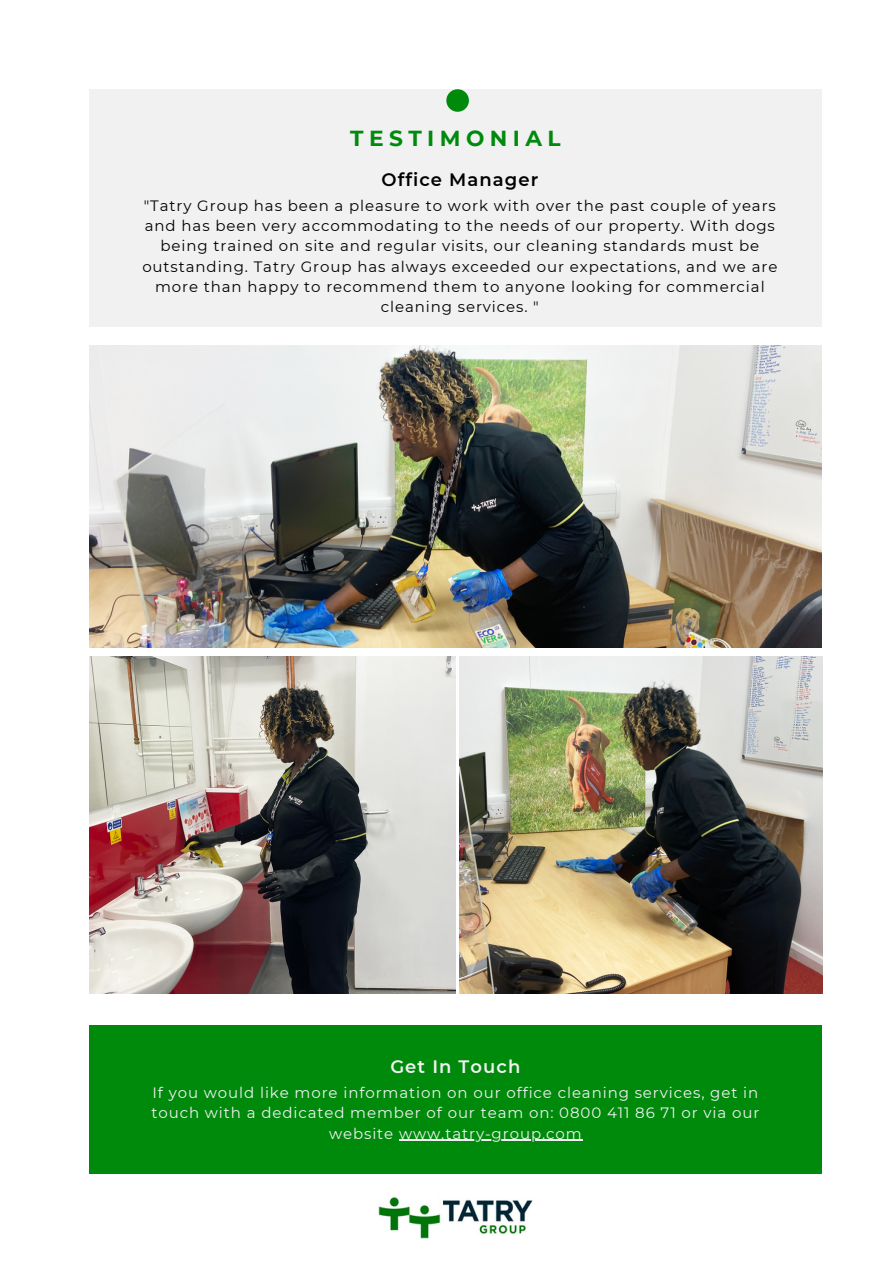
<style>
.page{position:relative;width:893px;height:1264px;background:#fff}
.page>*{position:absolute;margin:0;border:0;box-sizing:border-box;transform-origin:0 0}
.t1{font:700 21.75px "Montserrat";letter-spacing:.25em;color:#008a0c}
.t2{font:600 18px "Montserrat";letter-spacing:.06em;color:#000}
.t3{font:600 18px "Montserrat";letter-spacing:.06em;color:#f1f1f1}
.t4{font:15px/20.2px "Montserrat";letter-spacing:.06em;color:#000;text-align:center}
.t5{font:15px/20.2px "Montserrat";letter-spacing:.06em;color:#f1f1f1;text-align:center}
</style>
<div class="page">
<div style="left:89px;top:89px;width:732px;height:237px;background:#f1f1f1"></div>
<img style="left:89px;top:656px;width:367px;height:337px">
<svg style="left:446px;top:89px;width:23px;height:23px"></svg>
<img style="left:460px;top:656px;width:362px;height:337px">
<img style="left:89px;top:345px;width:732px;height:302px">
<div style="left:89px;top:1025px;width:732px;height:148px;background:#008a0c"></div>
<img style="left:378px;top:1197px;width:155px;height:41px">
<hr style="left:399px;top:1139px;width:183px;height:1px;background:#f1f1f1">
<h1 class="t1" style="left:350px;top:125px;width:212px">TESTIMONIAL</h1>
<p class="t2" style="left:381px;top:169px;width:158px">Office Manager</p>
<p class="t4" style="left:142px;top:195px;width:636px">"Tatry Group has been a pleasure to work with over the past couple of years and has been very accommodating to the needs of our property. With dogs being trained on site and regular visits, our cleaning standards must be outstanding. Tatry Group has always exceeded our expectations, and we are more than happy to recommend them to anyone looking for commercial cleaning services. "</p>
<p class="t3" style="left:390px;top:1056px;width:131px">Get In Touch</p>
<p class="t5" style="left:151px;top:1082px;width:609px">If you would like more information on our office cleaning services, get in touch with a dedicated member of our team on: 0800 411 86 71 or via our website www.tatry-group.com</p>
</div>
